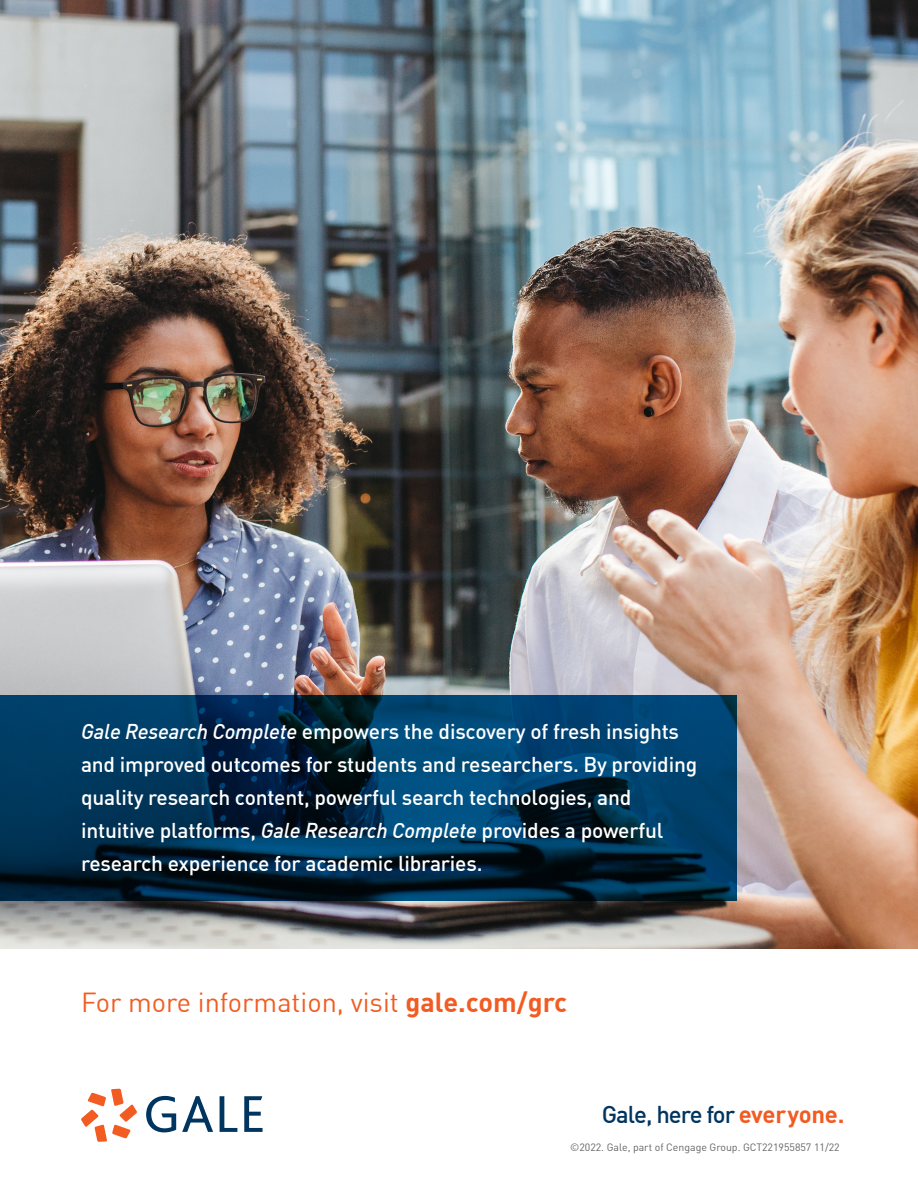
<style>
.page{position:relative;width:918px;height:1188px;background:#fff}
.page>*{position:absolute;margin:0;border:0;box-sizing:border-box;transform-origin:0 0}
.t1{font:27px "DIN Offc";color:#f25b21}
.t2{font:500 23.85px "DIN Offc";letter-spacing:-.04em;color:#003560}
.t3{font:500 21px/33px "DIN Offc";letter-spacing:-.01em;color:#fff}
.t4{font:10.5px "DIN Offc";color:#636366}
.s1{font-style:italic}
.s2{font-weight:700}
.s3{font-weight:700;color:#f25b21}
</style>
<div class="page">
<img style="left:0;top:0;width:918px;height:948px">
<svg style="left:0;top:696px;width:737px;height:205px;background:#003152"></svg>
<svg style="left:81px;top:1089px;width:56px;height:53px"></svg>
<svg style="left:146px;top:1096px;width:30px;height:36px"></svg>
<svg style="left:182px;top:1096px;width:31px;height:36px"></svg>
<svg style="left:220px;top:1096px;width:17px;height:36px"></svg>
<svg style="left:244px;top:1096px;width:19px;height:36px"></svg>
<p class="t3" style="left:81px;top:715px;width:618px"><span class="s1">Gale Research Complete</span> empowers the discovery of fresh insights and improved outcomes for students and researchers. By providing quality research content, powerful search technologies, and intuitive platforms, <span class="s1">Gale Research Complete</span> provides a powerful research experience for academic libraries.</p>
<p class="t1" style="left:81px;top:985px;width:488px">For more information, visit <span class="s2">gale.com/grc</span></p>
<p class="t2" style="left:602px;top:1099px;width:244px">Gale, here for <span class="s3">everyone.</span></p>
<p class="t4" style="left:570px;top:1140px;width:271px">©2022. Gale, part of Cengage Group. GCT221955857 11/22</p>
</div>
